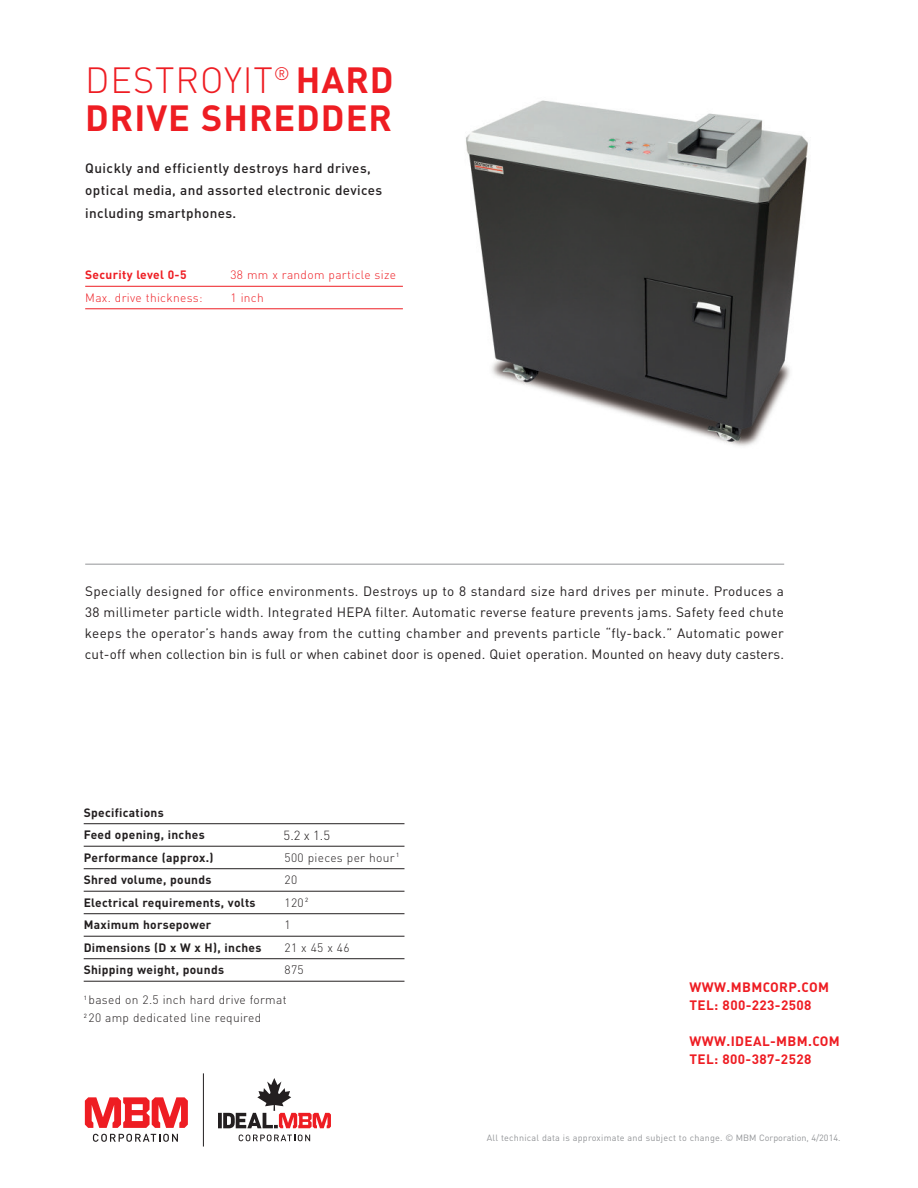
<style>
.page{position:relative;width:918px;height:1188px;background:#fff}
.page>*{position:absolute;margin:0;border:0;box-sizing:border-box;transform-origin:0 0}
.t1{font:700 36px/37.5px "DIN";color:#ee1d23}
.t2{font:13.5px/21px "DIN";letter-spacing:.01em;color:#231f20;text-align:justify}
.t3{font:500 13.5px/22.5px "DIN";letter-spacing:.025em;color:#231f20}
.t4{font:700 13.5px/18px "DIN";letter-spacing:.025em;color:#ee1d23}
.t5{font:300 13.05px "DIN";color:#231f20}
.t6{font:700 12px/22.5px "DIN";letter-spacing:.025em;color:#231f20}
.t7{font:300 12px/18px "DIN";letter-spacing:.025em;color:#231f20}
.t8{font:300 12px "DIN";letter-spacing:.025em;color:#ee1d23}
.t9{font:700 12px "DIN";letter-spacing:.025em;color:#ee1d23}
.t10{font:300 12px "DIN";letter-spacing:.33em;color:#231f20}
.t11{font:9px "DIN";letter-spacing:.025em;color:#939598}
.s1{font-weight:300}
</style>
<div class="page">
<hr style="left:85px;top:564px;width:699px;height:1px;background:#939598">
<hr style="left:84px;top:823px;width:320px;height:1px;background:#231f20">
<hr style="left:84px;top:846px;width:320px;height:1px;background:#231f20">
<hr style="left:84px;top:868px;width:320px;height:1px;background:#231f20">
<hr style="left:84px;top:891px;width:320px;height:1px;background:#231f20">
<hr style="left:84px;top:913px;width:320px;height:1px;background:#231f20">
<hr style="left:84px;top:936px;width:320px;height:1px;background:#231f20">
<hr style="left:84px;top:958px;width:320px;height:1px;background:#231f20">
<hr style="left:84px;top:981px;width:320px;height:1px;background:#231f20">
<svg style="left:93px;top:1134px;width:85px;height:8px"></svg>
<svg style="left:85px;top:1097px;width:103px;height:31px"></svg>
<svg style="left:239px;top:1135px;width:71px;height:6px"></svg>
<svg style="left:218px;top:1113px;width:4px;height:15px"></svg>
<svg style="left:223px;top:1078px;width:108px;height:50px"></svg>
<hr style="left:203px;top:1073px;width:1px;height:74px;background:#231f20">
<img style="left:466px;top:100px;width:342px;height:346px">
<hr style="left:85px;top:286px;width:318px;height:1px;background:#ee1d23">
<hr style="left:85px;top:309px;width:318px;height:1px;background:#ee1d23">
<p class="t1" style="left:85px;top:60px;width:310px"><span class="s1">DESTROYIT</span><sup>®</sup> HARD<br>DRIVE SHREDDER</p>
<p class="t3" style="left:85px;top:156px;width:299px">Quickly and efficiently destroys hard drives, optical media, and assorted electronic devices including smartphones.</p>
<p class="t9" style="left:85px;top:267px;width:103px">Security level 0-5</p>
<p class="t8" style="left:230px;top:268px;width:167px">38 mm x random particle size</p>
<p class="t8" style="left:85px;top:290px;width:119px">Max. drive thickness:</p>
<p class="t8" style="left:231px;top:290px;width:35px">1 inch</p>
<p class="t2" style="left:85px;top:580px;width:701px">Specially designed for office environments. Destroys up to 8 standard size hard drives per minute. Produces a 38 millimeter particle width. Integrated HEPA filter. Automatic reverse feature prevents jams. Safety feed chute keeps the operator’s hands away from the cutting chamber and prevents particle “fly-back.” Automatic power cut-off when collection bin is full or when cabinet door is opened. Quiet operation. Mounted on heavy duty casters.</p>
<p class="t6" style="left:84px;top:801px;width:123px">Specifications<br>Feed opening, inches</p>
<p class="t7" style="left:285px;top:826px;width:69px">4 1/2 x 1 1/2</p>
<p class="t5" style="left:284px;top:827px;width:48px">5.2 x 1.5</p>
<p class="t6" style="left:84px;top:846px;width:131px">Performance (approx.)</p>
<p class="t7" style="left:285px;top:848px;width:116px">500 pieces per hour <sup>1</sup></p>
<p class="t6" style="left:84px;top:868px;width:129px">Shred volume, pounds</p>
<p class="t7" style="left:285px;top:871px;width:14px">20</p>
<p class="t6" style="left:84px;top:891px;width:173px">Electrical requirements, volts</p>
<p class="t7" style="left:285px;top:893px;width:25px">120 <sup>2</sup></p>
<p class="t6" style="left:84px;top:913px;width:129px">Maximum horsepower</p>
<p class="t7" style="left:285px;top:916px;width:8px">1</p>
<p class="t6" style="left:84px;top:936px;width:179px">Dimensions (D x W x H), inches</p>
<p class="t10" style="left:285px;top:940px;width:66px">21x45x46</p>
<p class="t6" style="left:84px;top:958px;width:142px">Shipping weight, pounds</p>
<p class="t7" style="left:285px;top:961px;width:21px">875</p>
<p class="t7" style="left:84px;top:991px;width:204px"><sup>1</sup> based on 2.5 inch hard drive format<br><sup>2</sup> 20 amp dedicated line required</p>
<p class="t4" style="left:690px;top:977px;width:141px">WWW.MBMCORP.COM<br>TEL: 800-223-2508</p>
<p class="t4" style="left:690px;top:1031px;width:152px">WWW.IDEAL-MBM.COM<br>TEL: 800-387-2528</p>
<p class="t11" style="left:487px;top:1133px;width:355px">All technical data is approximate and subject to change. © MBM Corporation, 4/2014.</p>
</div>
